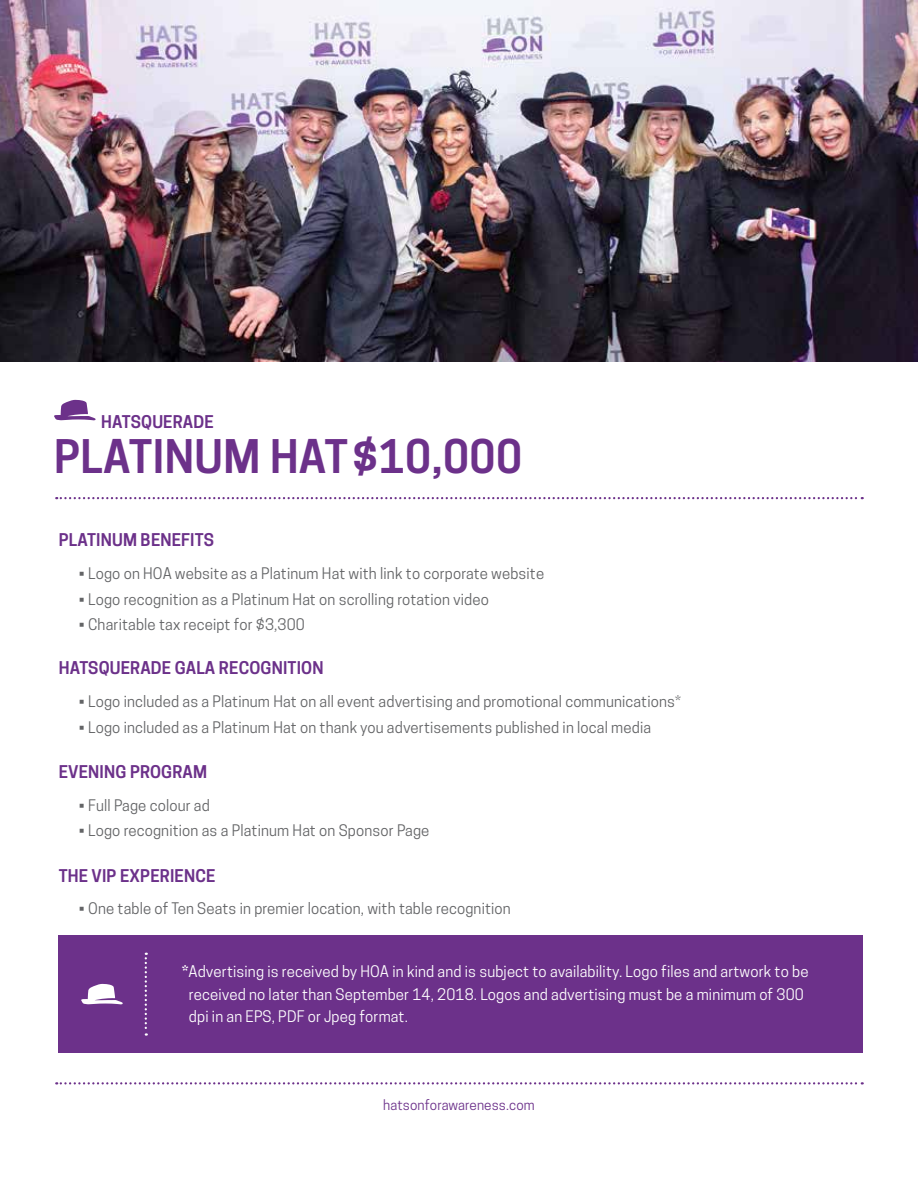
<style>
.page{position:relative;width:918px;height:1188px;background:#fff}
.page>*{position:absolute;margin:0;border:0;box-sizing:border-box;transform-origin:0 0}
.t1{font:600 43.5px "Cooper Hewitt";letter-spacing:.01em;color:#6c318a}
.t2{font:600 16.5px "Cooper Hewitt";letter-spacing:.01em;color:#6c318a}
.t3{font:15px "Cooper Hewitt";letter-spacing:.01em;color:#636466}
.t4{font:15px/22.5px "Cooper Hewitt";letter-spacing:.01em;color:#fff}
.t5{font:13.5px "Cooper Hewitt";letter-spacing:.01em;color:#6c318a}
.s1{font-weight:700}
</style>
<div class="page">
<img style="left:0;top:0;width:918px;height:361px">
<div style="left:59px;top:935px;width:804px;height:118px;background:#6c318a"></div>
<svg style="left:56px;top:497px;width:807px;height:2px"></svg>
<svg style="left:54px;top:400px;width:42px;height:20px"></svg>
<svg style="left:81px;top:984px;width:42px;height:21px"></svg>
<svg style="left:145px;top:953px;width:2px;height:83px"></svg>
<svg style="left:56px;top:1082px;width:807px;height:2px"></svg>
<p class="t2" style="left:101px;top:412px;width:114px">HATSQUERADE</p>
<h1 class="t1" style="left:54px;top:431px;width:470px">PLATINUM HAT$10,000</h1>
<p class="t2" style="left:59px;top:530px;width:157px">PLATINUM BENEFITS</p>
<p class="t3" style="left:79px;top:564px;width:467px">• Logo on HOA website as a Platinum Hat with link to corporate website</p>
<p class="t3" style="left:79px;top:590px;width:412px">• Logo recognition as a Platinum Hat on scrolling rotation video</p>
<p class="t3" style="left:79px;top:616px;width:228px">• Charitable tax receipt for $3,300</p>
<p class="t2" style="left:59px;top:658px;width:266px">HATSQUERADE GALA RECOGNITION</p>
<p class="t3" style="left:79px;top:692px;width:604px">• Logo included as a Platinum Hat on all event advertising and promotional communications*</p>
<p class="t3" style="left:79px;top:718px;width:574px">• Logo included as a Platinum Hat on thank you advertisements published in local media</p>
<p class="t2" style="left:59px;top:762px;width:150px">EVENING PROGRAM</p>
<p class="t3" style="left:79px;top:796px;width:132px">• Full Page colour ad</p>
<p class="t3" style="left:79px;top:822px;width:352px">• Logo recognition as a Platinum Hat on Sponsor Page</p>
<p class="t2" style="left:59px;top:866px;width:158px">THE VIP EXPERIENCE</p>
<p class="t3" style="left:79px;top:900px;width:433px">• One table of Ten Seats in premier location, with table recognition</p>
<p class="t4" style="left:189px;top:960px;width:621px;text-indent:-7px"><span class="s1">*</span>Advertising is received by HOA in kind and is subject to availability. Logo files and artwork to be received no later than September 14, 2018. Logos and advertising must be a minimum of 300 dpi in an EPS, PDF or Jpeg format.</p>
<p class="t5" style="left:383px;top:1097px;width:153px">hatsonforawareness.com</p>
</div>
